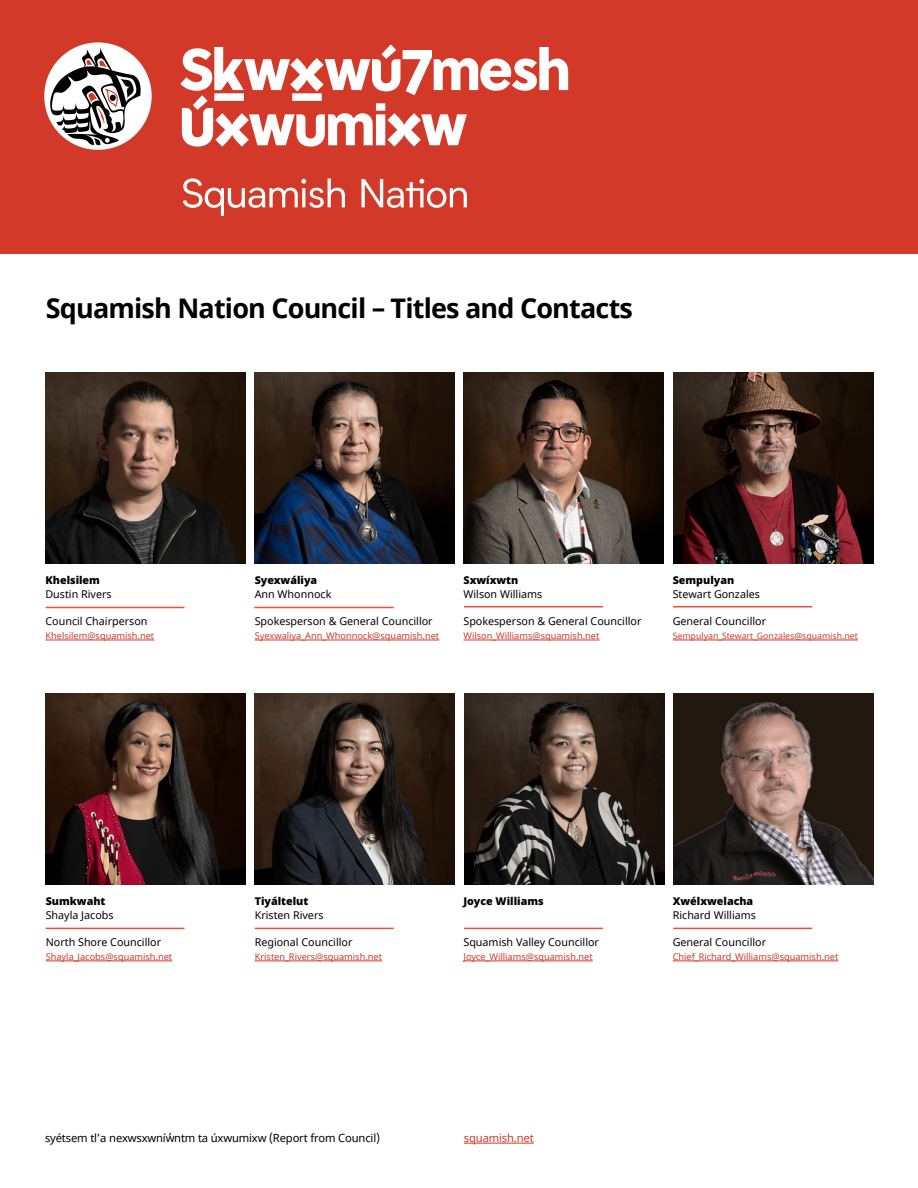
<style>
.page{position:relative;width:918px;height:1188px;background:#fff}
.page>*{position:absolute;margin:0;border:0;box-sizing:border-box;transform-origin:0 0}
.t1{font:700 27px "Noto Sans";letter-spacing:-.03em;color:#000}
.t2{font:11.25px "Noto Sans";letter-spacing:-.015em;color:#000}
.t3{font:11.25px "Noto Sans";letter-spacing:-.015em;color:#d33928}
.t4{font:10.8px "Noto Sans";color:#000}
.t5{font:900 10.8px "Noto Sans";color:#000}
.t6{font:9.15px "Noto Sans";color:#d33928}
.t7{font:8.7px "Noto Sans";color:#d33928}
</style>
<div class="page">
<div style="left:0;top:0;width:918px;height:254px;background:#d33928"></div>
<svg style="left:180px;top:44px;width:388px;height:103px"></svg>
<svg style="left:183px;top:178px;width:162px;height:38px"></svg>
<svg style="left:361px;top:179px;width:106px;height:29px"></svg>
<svg style="left:44px;top:42px;width:108px;height:108px"></svg>
<img style="left:45px;top:373px;width:200px;height:191px">
<img style="left:255px;top:373px;width:200px;height:191px">
<img style="left:464px;top:373px;width:200px;height:191px">
<img style="left:673px;top:373px;width:200px;height:191px">
<img style="left:46px;top:694px;width:200px;height:191px">
<img style="left:255px;top:694px;width:200px;height:191px">
<img style="left:464px;top:694px;width:200px;height:191px">
<img style="left:673px;top:694px;width:200px;height:191px">
<hr style="left:45px;top:640px;width:109px;height:1px;background:#d33928">
<hr style="left:46px;top:961px;width:126px;height:1px;background:#d33928">
<hr style="left:673px;top:640px;width:185px;height:1px;background:#d33928">
<hr style="left:673px;top:961px;width:165px;height:1px;background:#d33928">
<hr style="left:255px;top:640px;width:184px;height:1px;background:#d33928">
<hr style="left:255px;top:961px;width:127px;height:1px;background:#d33928">
<hr style="left:463px;top:640px;width:136px;height:1px;background:#d33928">
<hr style="left:463px;top:961px;width:130px;height:1px;background:#d33928">
<hr style="left:46px;top:607px;width:139px;height:1px;background:#f04e36">
<hr style="left:46px;top:928px;width:139px;height:1px;background:#f04e36">
<hr style="left:464px;top:606px;width:139px;height:1px;background:#f04e36">
<hr style="left:464px;top:928px;width:139px;height:1px;background:#f04e36">
<hr style="left:254px;top:607px;width:140px;height:1px;background:#f04e36">
<hr style="left:255px;top:928px;width:139px;height:1px;background:#f04e36">
<hr style="left:673px;top:606px;width:139px;height:1px;background:#f04e36">
<hr style="left:673px;top:928px;width:139px;height:1px;background:#f04e36">
<hr style="left:464px;top:1143px;width:70px;height:1px;background:#d33928">
<h1 class="t1" style="left:46px;top:289px;width:589px">Squamish Nation Council – Titles and Contacts</h1>
<p class="t5" style="left:45px;top:572px;width:56px">Khelsilem</p>
<p class="t4" style="left:45px;top:587px;width:68px">Dustin Rivers</p>
<p class="t4" style="left:45px;top:614px;width:104px">Council Chairperson</p>
<p class="t6" style="left:45px;top:630px;width:110px">Khelsilem@squamish.net</p>
<p class="t5" style="left:255px;top:572px;width:64px">Syexwáliya</p>
<p class="t4" style="left:255px;top:587px;width:78px">Ann Whonnock</p>
<p class="t4" style="left:255px;top:614px;width:179px">Spokesperson &amp; General Councillor</p>
<p class="t6" style="left:255px;top:630px;width:186px">Syexwaliya_Ann_Whonnock@squamish.net</p>
<p class="t5" style="left:463px;top:572px;width:56px">Sxwíxwtn</p>
<p class="t4" style="left:463px;top:587px;width:80px">Wilson Williams</p>
<p class="t4" style="left:463px;top:614px;width:179px">Spokesperson &amp; General Councillor</p>
<p class="t6" style="left:463px;top:630px;width:137px">Wilson_Williams@squamish.net</p>
<p class="t5" style="left:673px;top:572px;width:63px">Sempulyan</p>
<p class="t4" style="left:673px;top:587px;width:89px">Stewart Gonzales</p>
<p class="t4" style="left:673px;top:614px;width:95px">General Councillor</p>
<p class="t7" style="left:673px;top:630px;width:187px">Sempulyan_Stewart_Gonzales@squamish.net</p>
<p class="t5" style="left:46px;top:893px;width:61px">Sumkwaht</p>
<p class="t4" style="left:46px;top:907px;width:69px">Shayla Jacobs</p>
<p class="t4" style="left:46px;top:935px;width:117px">North Shore Councillor</p>
<p class="t6" style="left:46px;top:951px;width:128px">Shayla_Jacobs@squamish.net</p>
<p class="t5" style="left:255px;top:893px;width:55px">Tiyáltelut</p>
<p class="t4" style="left:255px;top:907px;width:70px">Kristen Rivers</p>
<p class="t4" style="left:255px;top:935px;width:99px">Regional Councillor</p>
<p class="t6" style="left:255px;top:951px;width:129px">Kristen_Rivers@squamish.net</p>
<p class="t2" style="left:45px;top:1131px;width:337px">syétsem tl’a nexwsxwníw̓ ntm ta úxwumixw (Report from Council)</p>
<p class="t5" style="left:463px;top:893px;width:82px">Joyce Williams</p>
<p class="t4" style="left:463px;top:935px;width:137px">Squamish Valley Councillor</p>
<p class="t6" style="left:463px;top:951px;width:131px">Joyce_Williams@squamish.net</p>
<p class="t3" style="left:464px;top:1131px;width:71px">squamish.net</p>
<p class="t5" style="left:673px;top:893px;width:82px">Xwélxwelacha</p>
<p class="t4" style="left:673px;top:907px;width:85px">Richard Williams</p>
<p class="t4" style="left:673px;top:935px;width:95px">General Councillor</p>
<p class="t6" style="left:673px;top:951px;width:167px">Chief_Richard_Williams@squamish.net</p>
</div>
